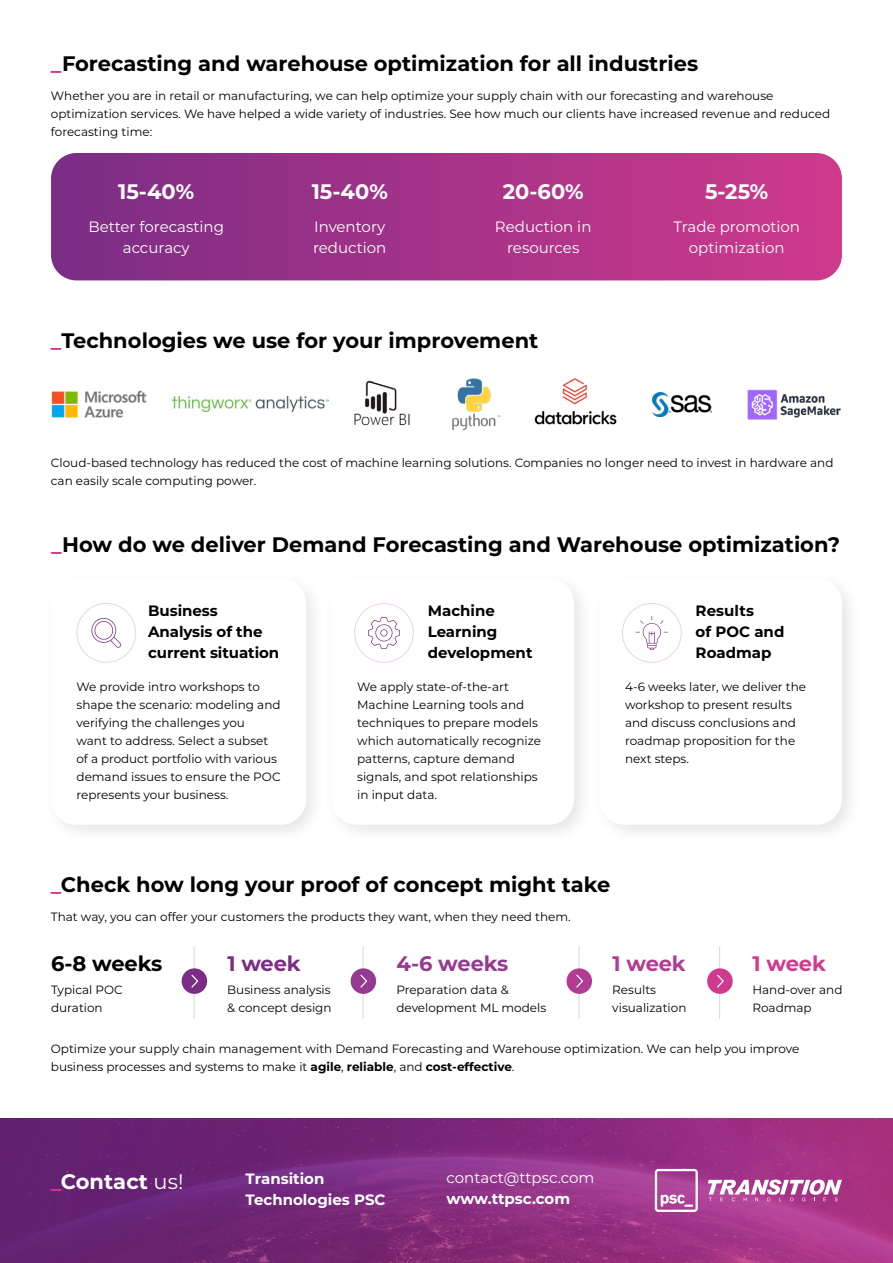
<style>
.page{position:relative;width:893px;height:1263px;background:#fff}
.page>*{position:absolute;margin:0;border:0;box-sizing:border-box;transform-origin:0 0}
.t1{font:700 21px "Montserrat";color:#000}
.t2{font:700 21px "Montserrat";color:#fff}
.t3{font:700 21px "Montserrat";letter-spacing:-.015em;color:#943b91}
.t4{font:700 21px "Montserrat";color:#7b2d85}
.t5{font:700 21px "Montserrat";color:#b03d91}
.t6{font:700 21px "Montserrat";color:#d03a8c}
.t7{font:15px/21px "Montserrat";color:#fff;text-align:center}
.t8{font:700 15px/21px "Montserrat";letter-spacing:-.005em;color:#000}
.t9{font:700 15px/21px "Montserrat";color:#fff}
.t10{font:12px/18px "Montserrat";color:#000}
.s1{color:#d03a8c}
.s2{font-weight:700}
.s3{font-weight:400}
</style>
<div class="page">
<div style="left:43px;top:569px;width:283px;height:276px;background:#000;opacity:.1"></div>
<div style="left:51px;top:578px;width:255px;height:247px;background:#fff;border-radius:26px"></div>
<svg style="left:51px;top:153px;width:791px;height:127px;background:#a53489"></svg>
<img style="left:0;top:1118px;width:893px;height:145px">
<svg style="left:708px;top:1179px;width:134px;height:22px"></svg>
<svg style="left:655px;top:1169px;width:43px;height:43px"></svg>
<div style="left:592px;top:569px;width:270px;height:276px;background:#000;opacity:.1"></div>
<div style="left:600px;top:578px;width:242px;height:247px;background:#fff;border-radius:26px"></div>
<div style="left:324px;top:569px;width:270px;height:276px;background:#000;opacity:.1"></div>
<div style="left:332px;top:578px;width:242px;height:247px;background:#fff;border-radius:26px"></div>
<div style="left:77px;top:603px;width:59px;height:60px;border:1px solid #ecd3ed;border-radius:50%"></div>
<div style="left:622px;top:603px;width:60px;height:60px;border:1px solid #ecd3ed;border-radius:50%"></div>
<div style="left:354px;top:603px;width:60px;height:60px;border:1px solid #ecd3ed;border-radius:50%"></div>
<hr style="left:194px;top:946px;width:1px;height:73px;background:#d9d9d9">
<hr style="left:363px;top:946px;width:1px;height:73px;background:#d9d9d9">
<hr style="left:578px;top:946px;width:1px;height:73px;background:#d9d9d9">
<hr style="left:719px;top:946px;width:1px;height:73px;background:#d9d9d9">
<div style="left:182px;top:968px;width:25px;height:26px;background:#7b2d85;border-radius:50%"></div>
<div style="left:351px;top:968px;width:25px;height:26px;background:#943b91;border-radius:50%"></div>
<div style="left:566px;top:968px;width:26px;height:26px;background:#b03d91;border-radius:50%"></div>
<div style="left:707px;top:968px;width:26px;height:26px;background:#d03a8c;border-radius:50%"></div>
<svg style="left:191px;top:975px;width:7px;height:12px"></svg>
<svg style="left:360px;top:975px;width:7px;height:12px"></svg>
<svg style="left:576px;top:975px;width:7px;height:12px"></svg>
<svg style="left:717px;top:975px;width:7px;height:12px"></svg>
<svg style="left:91px;top:618px;width:30px;height:30px"></svg>
<svg style="left:368px;top:617px;width:32px;height:32px"></svg>
<svg style="left:636px;top:616px;width:32px;height:34px"></svg>
<img style="left:534px;top:378px;width:83px;height:47px">
<img style="left:173px;top:396px;width:156px;height:16px">
<img style="left:747px;top:389px;width:94px;height:31px">
<img style="left:452px;top:379px;width:49px;height:51px">
<img style="left:354px;top:380px;width:56px;height:46px">
<img style="left:51px;top:390px;width:96px;height:28px">
<img style="left:652px;top:392px;width:59px;height:25px">
<h1 class="t1" style="left:51px;top:49px;width:649px"><span class="s1">_</span>Forecasting and warehouse optimization for all industries</h1>
<p class="t10" style="left:51px;top:86px;width:781px">Whether you are in retail or manufacturing, we can help optimize your supply chain with our forecasting and warehouse optimization services. We have helped a wide variety of industries. See how much our clients have increased revenue and reduced forecasting time:</p>
<h1 class="t2" style="left:118px;top:176px;width:78px">15-40%</h1>
<h1 class="t2" style="left:312px;top:176px;width:78px">15-40%</h1>
<h1 class="t2" style="left:503px;top:176px;width:82px">20-60%</h1>
<h1 class="t2" style="left:705px;top:176px;width:65px">5-25%</h1>
<p class="t7" style="left:88px;top:215px;width:137px">Better forecasting accuracy</p>
<p class="t7" style="left:313px;top:215px;width:75px;text-align:left">Inventory reduction</p>
<p class="t7" style="left:495px;top:215px;width:98px">Reduction in resources</p>
<p class="t7" style="left:673px;top:215px;width:128px">Trade promotion optimization</p>
<h1 class="t1" style="left:51px;top:325px;width:489px"><span class="s1">_</span>Technologies we use for your improvement</h1>
<p class="t10" style="left:51px;top:453px;width:784px">Cloud-based technology has reduced the cost of machine learning solutions. Companies no longer need to invest in hardware and can easily scale computing power.</p>
<h1 class="t1" style="left:51px;top:529px;width:790px"><span class="s1">_</span>How do we deliver Demand Forecasting and Warehouse optimization?</h1>
<p class="t8" style="left:148px;top:600px;width:133px">Business<br>Analysis of the current situation</p>
<p class="t10" style="left:77px;top:678px;width:206px">We provide intro workshops to shape the scenario: modeling and verifying the challenges you<br>want to address. Select a subset of a product portfolio with various demand issues to ensure the POC represents your business.</p>
<p class="t8" style="left:428px;top:600px;width:106px">Machine<br>Learning development</p>
<p class="t10" style="left:357px;top:678px;width:185px">We apply state-of-the-art<br>Machine Learning tools and techniques to prepare models which automatically recognize patterns, capture demand signals, and spot relationships in input data.</p>
<p class="t8" style="left:696px;top:600px;width:90px">Results<br>of POC and<br>Roadmap</p>
<p class="t10" style="left:625px;top:678px;width:183px">4-6 weeks later, we deliver the workshop to present results and discuss conclusions and roadmap proposition for the next steps.</p>
<h1 class="t1" style="left:51px;top:869px;width:561px"><span class="s1">_</span>Check how long your proof of concept might take</h1>
<p class="t10" style="left:51px;top:907px;width:521px">That way, you can offer your customers the products they want, when they need them.</p>
<h1 class="t1" style="left:51px;top:948px;width:113px">6-8 weeks</h1>
<h1 class="t4" style="left:227px;top:948px;width:75px">1 week</h1>
<h1 class="t3" style="left:397px;top:948px;width:113px">4-6 weeks</h1>
<h1 class="t5" style="left:612px;top:948px;width:75px">1 week</h1>
<h1 class="t6" style="left:753px;top:948px;width:75px">1 week</h1>
<p class="t10" style="left:51px;top:980px;width:73px">Typical POC duration</p>
<p class="t10" style="left:227px;top:980px;width:106px">Business analysis &amp; concept design</p>
<p class="t10" style="left:612px;top:980px;width:76px">Results visualization</p>
<p class="t10" style="left:396px;top:980px;width:151px">Preparation data &amp; development ML models</p>
<p class="t10" style="left:752px;top:980px;width:92px">Hand-over and<br>Roadmap</p>
<p class="t10" style="left:51px;top:1039px;width:750px">Optimize your supply chain management with Demand Forecasting and Warehouse optimization. We can help you improve business processes and systems to make it <span class="s2">agile</span>, <span class="s2">reliable</span>, and <span class="s2">cost-effective</span>.</p>
<h1 class="t2" style="left:51px;top:1167px;width:134px"><span class="s1">_</span>Contact <span class="s3">us!</span></h1>
<p class="t9" style="left:246px;top:1167px;width:141px">Transition<br>Technologies PSC</p>
<p class="t7" style="left:446px;top:1167px;width:149px">contact@ttpsc.com</p>
<p class="t9" style="left:446px;top:1188px;width:125px">www.ttpsc.com</p>
</div>
